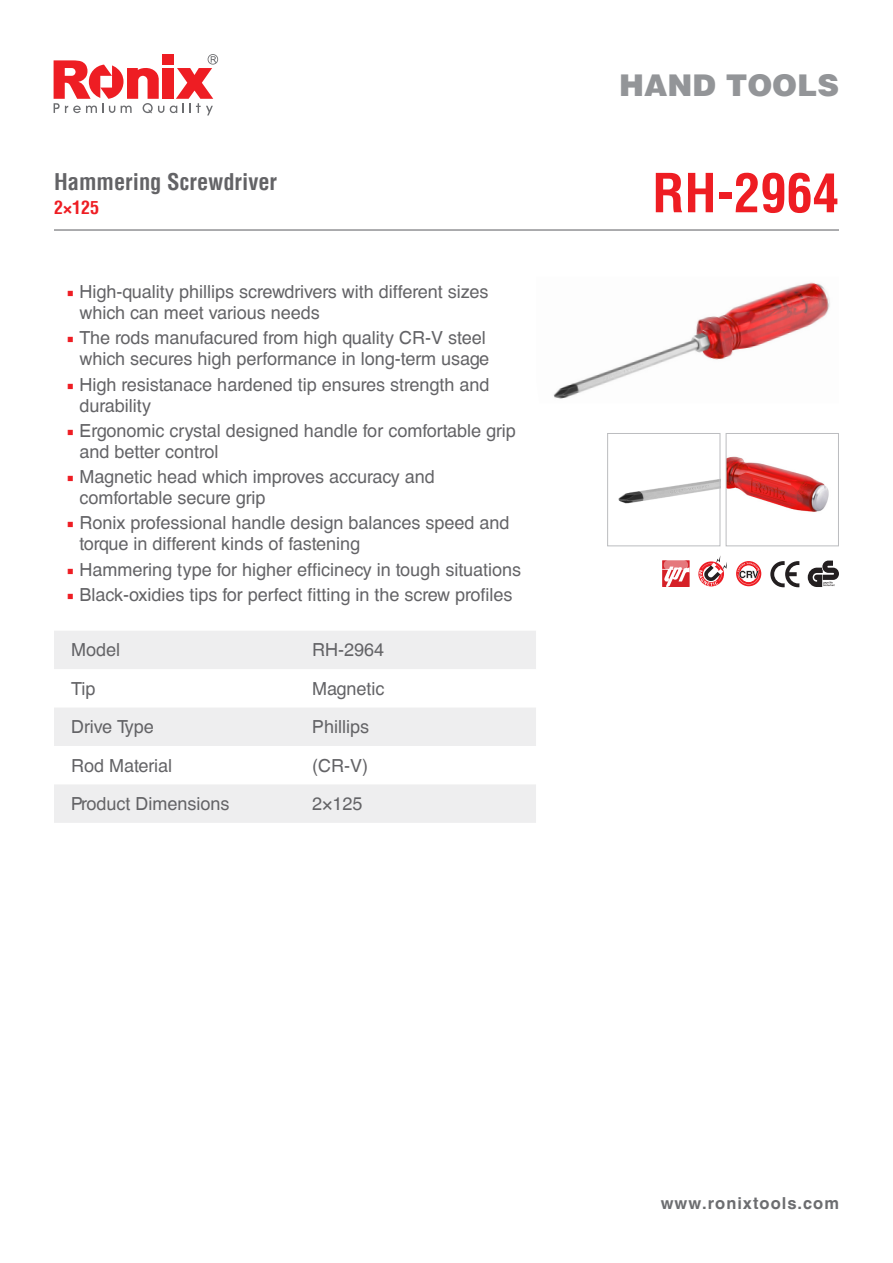
<style>
.page{position:relative;width:893px;height:1263px;background:#fff}
.page>*{position:absolute;margin:0;border:0;box-sizing:border-box;transform-origin:0 0}
.t1{font:700 condensed 52.5px "Helvetica LT";color:#ee1d23}
.t2{font:900 30px "Helvetica LT";color:#939598}
.t3{font:700 condensed 22.5px "Helvetica LT";color:#636366}
.t4{font:18px/21px "Helvetica CE";color:#636366}
.t5{font:700 condensed 18px "Helvetica LT";color:#ee1d23}
.t6{font:700 16.5px "Helvetica CE";letter-spacing:.06em;color:#6c6d70}
.s1{font-family:"Minion Pro";color:#ee1d23}
</style>
<div class="page">
<svg style="left:170px;top:54px;width:48px;height:61px"></svg>
<div style="left:162px;top:68px;width:11px;height:31px;background:#ee1d23"></div>
<svg style="left:54px;top:60px;width:110px;height:53px"></svg>
<div style="left:162px;top:54px;width:11px;height:11px;background:#ee1d23"></div>
<svg style="left:54px;top:631px;width:482px;height:192px;fill:#eeeeef"></svg>
<hr style="left:54px;top:229px;width:785px;height:2px;background:#6c6d70">
<img style="left:553px;top:282px;width:277px;height:117px">
<img style="left:728px;top:456px;width:101px;height:56px">
<div style="left:726px;top:433px;width:113px;height:113px;border:1px solid #bcbdc0"></div>
<img style="left:618px;top:479px;width:100px;height:25px">
<div style="left:607px;top:433px;width:113px;height:113px;border:1px solid #bcbdc0"></div>
<svg style="left:699px;top:556px;width:28px;height:30px"></svg>
<svg style="left:662px;top:560px;width:28px;height:27px"></svg>
<svg style="left:662px;top:566px;width:28px;height:21px"></svg>
<svg style="left:664px;top:560px;width:24px;height:10px"></svg>
<svg style="left:735px;top:560px;width:27px;height:27px"></svg>
<svg style="left:736px;top:561px;width:25px;height:25px"></svg>
<svg style="left:737px;top:562px;width:22px;height:22px"></svg>
<svg style="left:770px;top:561px;width:29px;height:26px"></svg>
<svg style="left:808px;top:561px;width:31px;height:26px"></svg>
<p class="t3" style="left:54px;top:167px;width:225px">Hammering Screwdriver</p>
<p class="t5" style="left:54px;top:196px;width:46px">2×125</p>
<p class="t4" style="left:80px;top:281px;width:410px;text-indent:-13px"><span class="s1">■</span> High-quality phillips screwdrivers with different sizes which can meet various needs</p>
<p class="t4" style="left:67px;top:328px;width:424px;text-align:right"><span class="s1">■</span> The rods manufacured from high quality CR-V steel which secures high performance in long-term usage</p>
<p class="t4" style="left:80px;top:374px;width:411px;text-indent:-13px"><span class="s1">■</span> High resistanace hardened tip ensures strength and durability</p>
<p class="t4" style="left:80px;top:420px;width:438px;text-indent:-13px"><span class="s1">■</span> Ergonomic crystal designed handle for comfortable grip and better control</p>
<p class="t4" style="left:80px;top:466px;width:357px;text-indent:-13px"><span class="s1">■</span> Magnetic head which improves accuracy and comfortable secure grip</p>
<p class="t4" style="left:80px;top:513px;width:432px;text-indent:-13px"><span class="s1">■</span> Ronix professional handle design balances speed and torque in different kinds of fastening</p>
<p class="t4" style="left:67px;top:559px;width:456px"><span class="s1">■</span> Hammering type for higher efficinecy in tough situations</p>
<p class="t4" style="left:67px;top:584px;width:447px"><span class="s1">■</span> Black-oxidies tips for perfect fitting in the screw profiles</p>
<p class="t4" style="left:71px;top:640px;width:51px">Model</p>
<p class="t4" style="left:312px;top:640px;width:74px">RH-2964</p>
<p class="t4" style="left:71px;top:678px;width:26px">Tip</p>
<p class="t4" style="left:312px;top:678px;width:74px">Magnetic</p>
<p class="t4" style="left:71px;top:716px;width:84px">Drive Type</p>
<p class="t4" style="left:312px;top:716px;width:59px">Phillips</p>
<p class="t4" style="left:71px;top:755px;width:103px">Rod Material</p>
<p class="t4" style="left:312px;top:755px;width:57px">(CR-V)</p>
<p class="t4" style="left:71px;top:793px;width:160px">Product Dimensions</p>
<p class="t4" style="left:312px;top:793px;width:52px">2×125</p>
<h2 class="t2" style="left:619px;top:65px;width:221px">HAND TOOLS</h2>
<p class="t1" style="left:652px;top:160px;width:188px">RH-2964</p>
<p class="t6" style="left:661px;top:1193px;width:180px">www.ronixtools.com</p>
</div>
